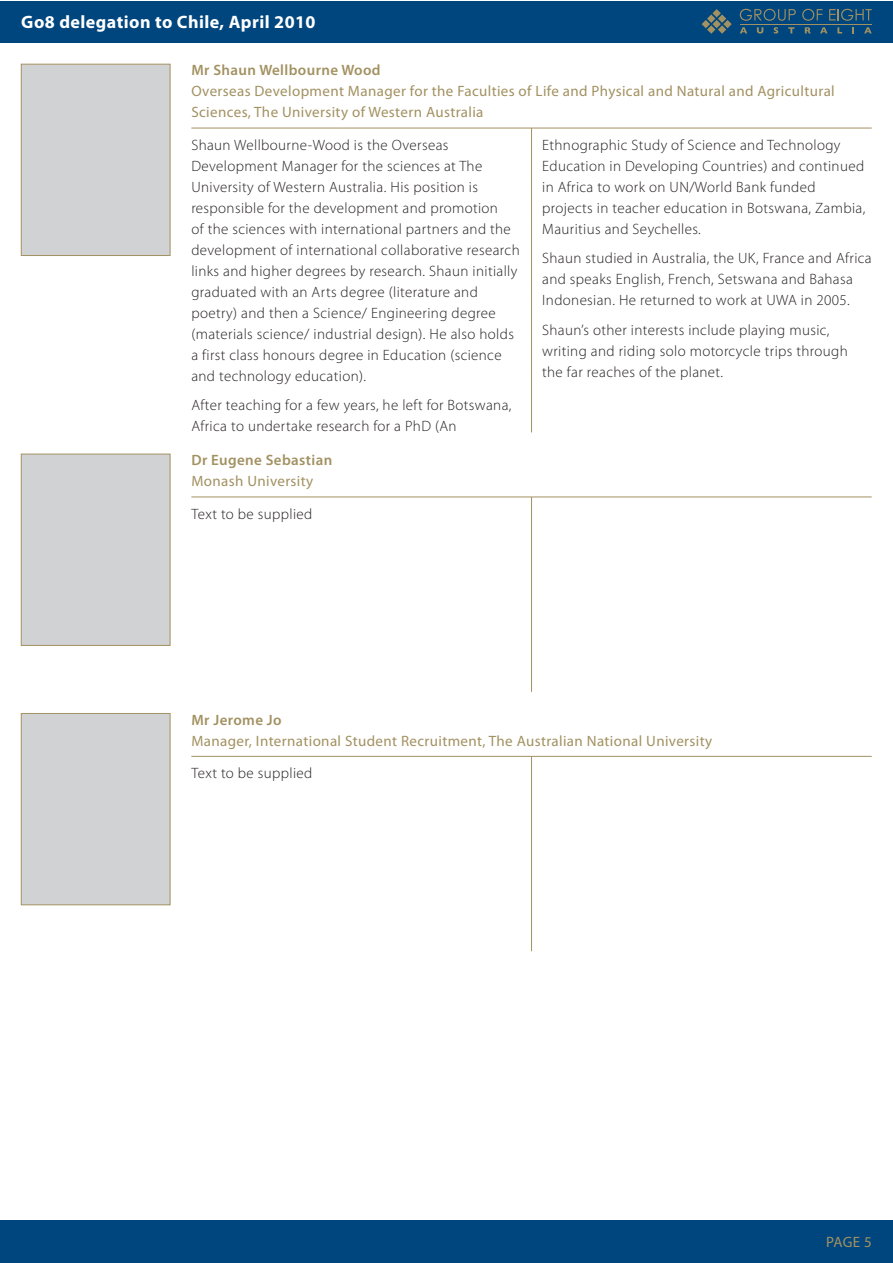
<style>
.page{position:relative;width:893px;height:1263px;background:#fff}
.page>*{position:absolute;margin:0;border:0;box-sizing:border-box;transform-origin:0 0}
.t1{font:700 18px "Myriad Pro";letter-spacing:.025em;color:#fff}
.t2{font:300 15px/21px "Myriad Pro";letter-spacing:.025em;color:#231f20}
.t3{font:15px/21px "Myriad Pro";letter-spacing:.025em;color:#a29161}
.t4{font:600 15px "Myriad Pro";letter-spacing:.025em;color:#a29161}
</style>
<div class="page">
<div style="left:0;top:1px;width:892px;height:42px;background:#00467e"></div>
<svg style="left:740px;top:9px;width:56px;height:12px"></svg>
<svg style="left:802px;top:9px;width:20px;height:12px"></svg>
<svg style="left:829px;top:9px;width:43px;height:12px"></svg>
<svg style="left:702px;top:9px;width:30px;height:25px"></svg>
<hr style="left:740px;top:24px;width:132px;height:1px;background:#a29161">
<svg style="left:740px;top:27px;width:7px;height:6px"></svg>
<svg style="left:757px;top:27px;width:6px;height:7px"></svg>
<svg style="left:774px;top:27px;width:4px;height:7px"></svg>
<svg style="left:788px;top:27px;width:7px;height:6px"></svg>
<svg style="left:805px;top:27px;width:6px;height:6px"></svg>
<svg style="left:820px;top:27px;width:7px;height:6px"></svg>
<svg style="left:837px;top:27px;width:5px;height:6px"></svg>
<svg style="left:852px;top:27px;width:2px;height:6px"></svg>
<svg style="left:864px;top:27px;width:8px;height:6px"></svg>
<div style="left:0;top:1220px;width:892px;height:43px;background:#00467e"></div>
<div style="left:21px;top:64px;width:149px;height:192px;background:#d1d2d4;border:1px solid #a29161"></div>
<hr style="left:191px;top:128px;width:681px;height:1px;background:#a29161">
<hr style="left:531px;top:128px;width:1px;height:304px;background:#a29161">
<div style="left:21px;top:454px;width:149px;height:192px;background:#d1d2d4;border:1px solid #a29161"></div>
<hr style="left:191px;top:497px;width:681px;height:1px;background:#a29161">
<hr style="left:531px;top:497px;width:1px;height:195px;background:#a29161">
<div style="left:21px;top:713px;width:149px;height:192px;background:#d1d2d4;border:1px solid #a29161"></div>
<hr style="left:191px;top:756px;width:681px;height:1px;background:#a29161">
<hr style="left:531px;top:756px;width:1px;height:195px;background:#a29161">
<p class="t1" style="left:21px;top:10px;width:296px">Go8 delegation to Chile, April 2010</p>
<p class="t4" style="left:191px;top:61px;width:191px">Mr Shaun Wellbourne Wood</p>
<p class="t3" style="left:191px;top:81px;width:645px">Overseas Development Manager for the Faculties of Life and Physical and Natural and Agricultural<br>Sciences, The University of Western Australia</p>
<p class="t2" style="left:191px;top:134px;width:330px">Shaun Wellbourne-Wood is the Overseas Development Manager for the sciences at The University of Western Australia. His position is responsible for the development and promotion<br>of the sciences with international partners and the development of international collaborative research links and higher degrees by research. Shaun initially graduated with an Arts degree (literature and poetry) and then a Science/ Engineering degree (materials science/ industrial design). He also holds a first class honours degree in Education (science and technology education).</p>
<p class="t2" style="left:191px;top:395px;width:322px">After teaching for a few years, he left for Botswana,<br>Africa to undertake research for a PhD (An</p>
<p class="t4" style="left:191px;top:451px;width:142px">Dr Eugene Sebastian</p>
<p class="t3" style="left:191px;top:470px;width:124px">Monash University</p>
<p class="t2" style="left:191px;top:503px;width:123px">Text to be supplied</p>
<p class="t2" style="left:542px;top:134px;width:325px">Ethnographic Study of Science and Technology Education in Developing Countries) and continued in Africa to work on UN/World Bank funded projects in teacher education in Botswana, Zambia, Mauritius and Seychelles.</p>
<p class="t2" style="left:542px;top:248px;width:331px">Shaun studied in Australia, the UK, France and Africa and speaks English, French, Setswana and Bahasa<br>Indonesian. He returned to work at UWA in 2005.</p>
<p class="t2" style="left:542px;top:319px;width:307px">Shaun’s other interests include playing music, writing and riding solo motorcycle trips through the far reaches of the planet.</p>
<p class="t4" style="left:191px;top:710px;width:92px">Mr Jerome Jo</p>
<p class="t3" style="left:191px;top:730px;width:522px">Manager, International Student Recruitment, The Australian National University</p>
<p class="t2" style="left:191px;top:763px;width:123px">Text to be supplied</p>
<p class="t3" style="left:826px;top:1231px;width:47px">PAGE 5</p>
</div>
